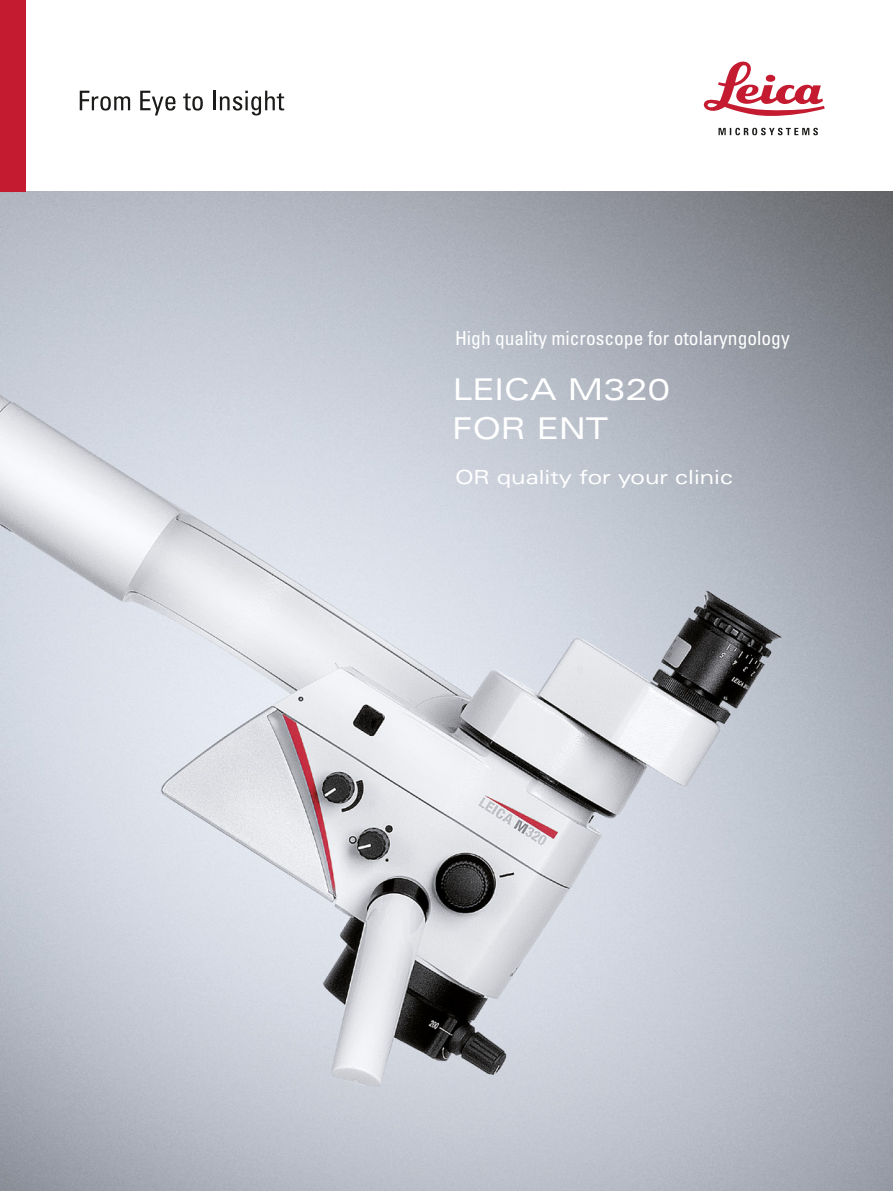
<style>
.page{position:relative;width:893px;height:1191px;background:#fff}
.page>*{position:absolute;margin:0;border:0;box-sizing:border-box;transform-origin:0 0}
.t1{font:expanded 30px/39px "Univers LT Std";color:#fff}
.t2{font:condensed 19.5px "Univers LT Std";color:#fff}
.t3{font:expanded 19.5px "Univers LT Std";color:#fff}
</style>
<div class="page">
<img style="left:0;top:191px;width:893px;height:1000px">
<div style="left:0;top:0;width:25px;height:191px;background:#c41b31"></div>
<svg style="left:704px;top:61px;width:121px;height:55px"></svg>
<svg style="left:718px;top:128px;width:100px;height:7px"></svg>
<svg style="left:80px;top:91px;width:50px;height:20px"></svg>
<svg style="left:140px;top:91px;width:35px;height:24px"></svg>
<svg style="left:183px;top:93px;width:20px;height:18px"></svg>
<svg style="left:213px;top:91px;width:71px;height:24px"></svg>
<p class="t2" style="left:455px;top:326px;width:336px">High quality microscope for otolaryngology</p>
<h1 class="t1" style="left:452px;top:370px;width:219px">LEICA M320<br>FOR ENT</h1>
<p class="t3" style="left:455px;top:466px;width:280px">OR quality for your clinic</p>
</div>
